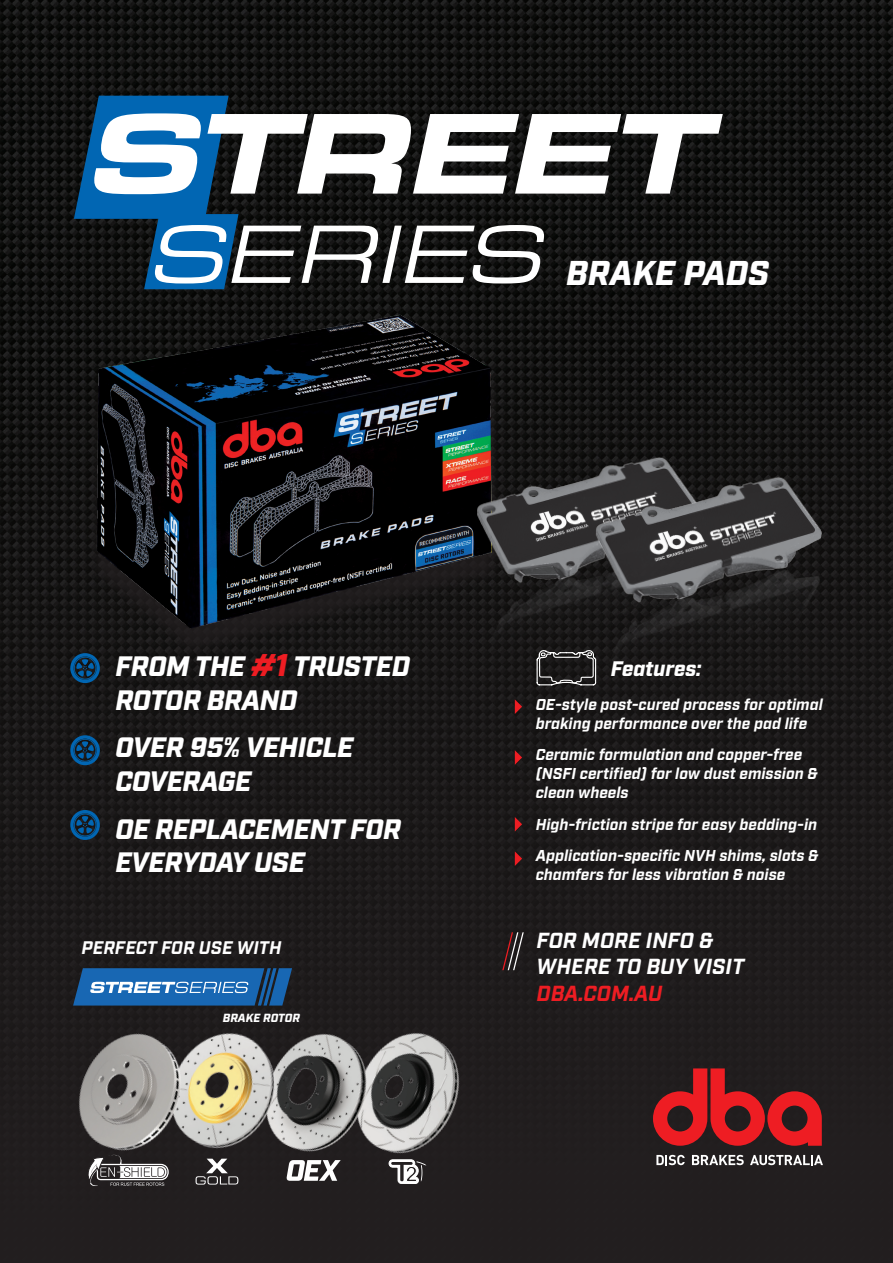
<style>
.page{position:relative;width:893px;height:1263px;background:#fff}
.page>*{position:absolute;margin:0;border:0;box-sizing:border-box;transform-origin:0 0}
.t1{font:italic 900 34.35px "Industry";color:#fff}
.t2{font:italic 900 28.05px/33.6px "Industry";letter-spacing:-.015em;color:#fff}
.t3{font:italic 700 21.75px/26.1px "Industry";color:#fff}
.t4{font:italic 900 21px "Industry";letter-spacing:-.005em;color:#fff}
.t5{font:italic 700 18.15px "Industry";color:#fff}
.t6{font:italic 700 15.75px/18.9px "Industry";color:#fff}
.t7{font:italic 900 11.85px "Industry";color:#fff}
.s1{font-size:31.35px;color:#ee1d23}
.s2{font-weight:700}
.s3{color:#ee1d23}
</style>
<div class="page">
<img style="left:0;top:0;width:893px;height:1263px">
<svg style="left:656px;top:1155px;width:29px;height:10px"></svg>
<svg style="left:692px;top:1155px;width:52px;height:10px"></svg>
<svg style="left:750px;top:1155px;width:73px;height:10px"></svg>
<svg style="left:653px;top:1068px;width:169px;height:78px;background:#851d20"></svg>
<svg style="left:74px;top:96px;width:649px;height:193px"></svg>
<div style="left:87px;top:324px;width:416px;height:334px;background:#231f20;opacity:.75"></div>
<img style="left:94px;top:314px;width:401px;height:320px">
<img style="left:451px;top:405px;width:413px;height:302px">
<img style="left:597px;top:425px;width:296px;height:267px">
<svg style="left:536px;top:355px;width:61px;height:626px;background:#262425"></svg>
<svg style="left:70px;top:653px;width:30px;height:30px"></svg>
<svg style="left:70px;top:735px;width:30px;height:30px"></svg>
<svg style="left:70px;top:810px;width:30px;height:30px"></svg>
<svg style="left:515px;top:699px;width:7px;height:15px"></svg>
<svg style="left:515px;top:750px;width:7px;height:15px"></svg>
<svg style="left:515px;top:817px;width:7px;height:14px"></svg>
<svg style="left:515px;top:851px;width:7px;height:15px"></svg>
<svg style="left:502px;top:932px;width:22px;height:38px"></svg>
<svg style="left:73px;top:968px;width:219px;height:37px;background:#1e60a0"></svg>
<svg style="left:389px;top:1172px;width:37px;height:12px"></svg>
<svg style="left:286px;top:1178px;width:55px;height:3px"></svg>
<svg style="left:224px;top:1165px;width:14px;height:19px"></svg>
<img style="left:338px;top:1010px;width:145px;height:162px">
<img style="left:239px;top:1015px;width:147px;height:163px">
<img style="left:224px;top:1010px;width:72px;height:155px">
<img style="left:41px;top:982px;width:183px;height:227px">
<p class="t1" style="left:566px;top:253px;width:205px">BRAKE PADS</p>
<p class="t2" style="left:115px;top:651px;width:296px">FROM THE <span class="s1">#1</span> TRUSTED<br>ROTOR BRAND</p>
<p class="t2" style="left:115px;top:732px;width:240px">OVER 95% VEHICLE<br>COVERAGE</p>
<p class="t2" style="left:115px;top:814px;width:287px">OE REPLACEMENT FOR<br>EVERYDAY USE</p>
<p class="t5" style="left:82px;top:937px;width:201px">PERFECT FOR USE WITH</p>
<p class="t7" style="left:223px;top:1011px;width:79px">BRAKE ROTOR</p>
<p class="t4" style="left:611px;top:656px;width:92px">Features<span class="s2">:</span></p>
<p class="t6" style="left:536px;top:695px;width:289px">OE-style post-cured process for optimal braking performance over the pad life</p>
<p class="t6" style="left:536px;top:746px;width:283px">Ceramic formulation and copper-free (NSFI certified) for low dust emission &amp; clean wheels</p>
<p class="t6" style="left:536px;top:816px;width:283px">High-friction stripe for easy bedding-in</p>
<p class="t6" style="left:536px;top:847px;width:284px">Application-specific NVH shims, slots &amp; chamfers for less vibration &amp; noise</p>
<p class="t3" style="left:537px;top:929px;width:209px">FOR MORE INFO &amp;<br>WHERE TO BUY VISIT<br><span class="s3">DBA.COM.AU</span></p>
</div>
